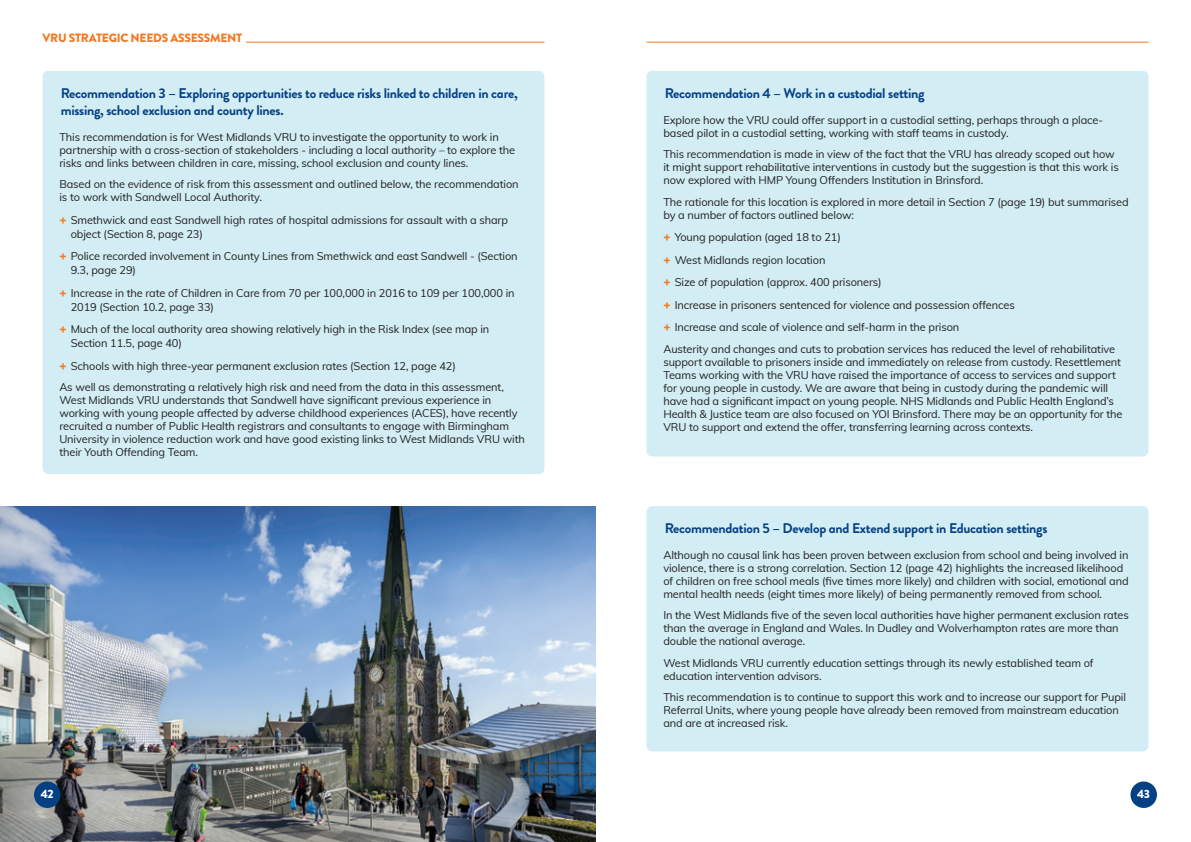
<style>
.page{position:relative;width:1191px;height:842px;background:#fff}
.page>*{position:absolute;margin:0;border:0;box-sizing:border-box;transform-origin:0 0}
.BOX__Title{font:700 14px/17px "Brandon Grotesque";letter-spacing:-.02em;color:#054085}
.t1{font:900 12px "Brandon Grotesque";letter-spacing:-.02em;color:#f47721}
.t2{font:900 12px "Brandon Grotesque";color:#fff}
.BOX__Body_Copy{font:11px/13px "Muli";letter-spacing:-.01em;color:#231f20}
.s1{font-weight:900;font-size:12px;color:#f47721}
</style>
<div class="page">
<div style="left:1130px;top:781px;width:27px;height:27px;background:#054085;border-radius:50%"></div>
<hr style="left:646px;top:42px;width:502px;height:1px;background:#f47721">
<img style="left:0;top:506px;width:595px;height:336px">
<hr style="left:246px;top:42px;width:298px;height:1px;background:#f47721">
<div style="left:34px;top:781px;width:26px;height:27px;background:#054085;border-radius:50%"></div>
<div style="left:43px;top:71px;width:501px;height:403px;background:#d2edf3;border-radius:6px"></div>
<div style="left:646px;top:71px;width:502px;height:385px;background:#d2edf3;border-radius:6px"></div>
<div style="left:646px;top:506px;width:502px;height:245px;background:#d2edf3;border-radius:6px"></div>
<p class="t1" style="left:43px;top:30px;width:201px">VRU STRATEGIC NEEDS ASSESSMENT</p>
<p class="BOX__Title" style="left:61px;top:85px;width:458px">Recommendation 3 – Exploring opportunities to reduce risks linked to children in care, missing, school exclusion and county lines.</p>
<p class="BOX__Title" style="left:664px;top:85px;width:261px">Recommendation 4 – Work in a custodial setting</p>
<p class="BOX__Body_Copy" style="left:663px;top:113px;width:441px">Explore how the VRU could offer support in a custodial setting, perhaps through a place&shy;based pilot in a custodial setting, working with staff teams in custody.</p>
<p class="BOX__Body_Copy" style="left:663px;top:147px;width:457px">This recommendation is made in view of the fact that the VRU has already scoped out how it might support rehabilitative interventions in custody but the suggestion is that this work is now explored with HMP Young Offenders Institution in Brinsford.</p>
<p class="BOX__Body_Copy" style="left:663px;top:195px;width:467px">The rationale for this location is explored in more detail in Section 7 (page 19) but summarised by a number of factors outlined below:</p>
<p class="BOX__Body_Copy" style="left:663px;top:230px;width:179px"><span class="s1">+</span> Young population (aged 18 to 21)</p>
<p class="BOX__Body_Copy" style="left:663px;top:253px;width:163px"><span class="s1">+</span> West Midlands region location</p>
<p class="BOX__Body_Copy" style="left:663px;top:275px;width:220px"><span class="s1">+</span> Size of population (approx. 400 prisoners)</p>
<p class="BOX__Body_Copy" style="left:663px;top:298px;width:353px"><span class="s1">+</span> Increase in prisoners sentenced for violence and possession offences</p>
<p class="BOX__Body_Copy" style="left:663px;top:320px;width:297px"><span class="s1">+</span> Increase and scale of violence and self-harm in the prison</p>
<p class="BOX__Body_Copy" style="left:663px;top:342px;width:460px">Austerity and changes and cuts to probation services has reduced the level of rehabilitative support available to prisoners inside and immediately on release from custody. Resettlement Teams working with the VRU have raised the importance of access to services and support for young people in custody. We are aware that being in custody during the pandemic will have had a significant impact on young people. NHS Midlands and Public Health England’s Health &amp; Justice team are also focused on YOI Brinsford. There may be an opportunity for the VRU to support and extend the offer, transferring learning across contexts.</p>
<p class="BOX__Body_Copy" style="left:59px;top:130px;width:457px">This recommendation is for West Midlands VRU to investigate the opportunity to work in partnership with a cross-section of stakeholders - including a local authority – to explore the risks and links between children in care, missing, school exclusion and county lines.</p>
<p class="BOX__Body_Copy" style="left:59px;top:177px;width:461px">Based on the evidence of risk from this assessment and outlined below, the recommendation is to work with Sandwell Local Authority.</p>
<p class="BOX__Body_Copy" style="left:71px;top:212px;width:439px;line-height:14px;text-indent:-11px"><span class="s1">+</span> Smethwick and east Sandwell high rates of hospital admissions for assault with a sharp object (Section 8, page 23)</p>
<p class="BOX__Body_Copy" style="left:71px;top:249px;width:448px;line-height:14px;text-indent:-11px"><span class="s1">+</span> Police recorded involvement in County Lines from Smethwick and east Sandwell - (Section<br>9.3, page 29)</p>
<p class="BOX__Body_Copy" style="left:71px;top:285px;width:445px;line-height:14px;text-indent:-11px"><span class="s1">+</span> Increase in the rate of Children in Care from 70 per 100,000 in 2016 to 109 per 100,000 in<br>2019 (Section 10.2, page 33)</p>
<p class="BOX__Body_Copy" style="left:71px;top:322px;width:420px;line-height:14px;text-indent:-11px"><span class="s1">+</span> Much of the local authority area showing relatively high in the Risk Index (see map in<br>Section 11.5, page 40)</p>
<p class="BOX__Body_Copy" style="left:59px;top:359px;width:398px"><span class="s1">+</span> Schools with high three-year permanent exclusion rates (Section 12, page 42)</p>
<p class="BOX__Body_Copy" style="left:59px;top:380px;width:467px">As well as demonstrating a relatively high risk and need from the data in this assessment, West Midlands VRU understands that Sandwell have significant previous experience in working with young people affected by adverse childhood experiences (ACES), have recently recruited a number of Public Health registrars and consultants to engage with Birmingham University in violence reduction work and have good existing links to West Midlands VRU with their Youth Offending Team.</p>
<p class="t2" style="left:41px;top:785px;width:14px">42</p>
<p class="BOX__Title" style="left:664px;top:520px;width:384px">Recommendation 5 – Develop and Extend support in Education settings</p>
<p class="BOX__Body_Copy" style="left:663px;top:548px;width:467px">Although no causal link has been proven between exclusion from school and being involved in violence, there is a strong correlation. Section 12 (page 42) highlights the increased likelihood of children on free school meals (five times more likely) and children with social, emotional and mental health needs (eight times more likely) of being permanently removed from school.</p>
<p class="BOX__Body_Copy" style="left:663px;top:608px;width:467px">In the West Midlands five of the seven local authorities have higher permanent exclusion rates than the average in England and Wales. In Dudley and Wolverhampton rates are more than double the national average.</p>
<p class="BOX__Body_Copy" style="left:663px;top:656px;width:432px">West Midlands VRU currently education settings through its newly established team of education intervention advisors.</p>
<p class="BOX__Body_Copy" style="left:663px;top:690px;width:464px">This recommendation is to continue to support this work and to increase our support for Pupil<br>Referral Units, where young people have already been removed from mainstream education and are at increased risk.</p>
<p class="t2" style="left:1137px;top:785px;width:14px">43</p>
</div>
